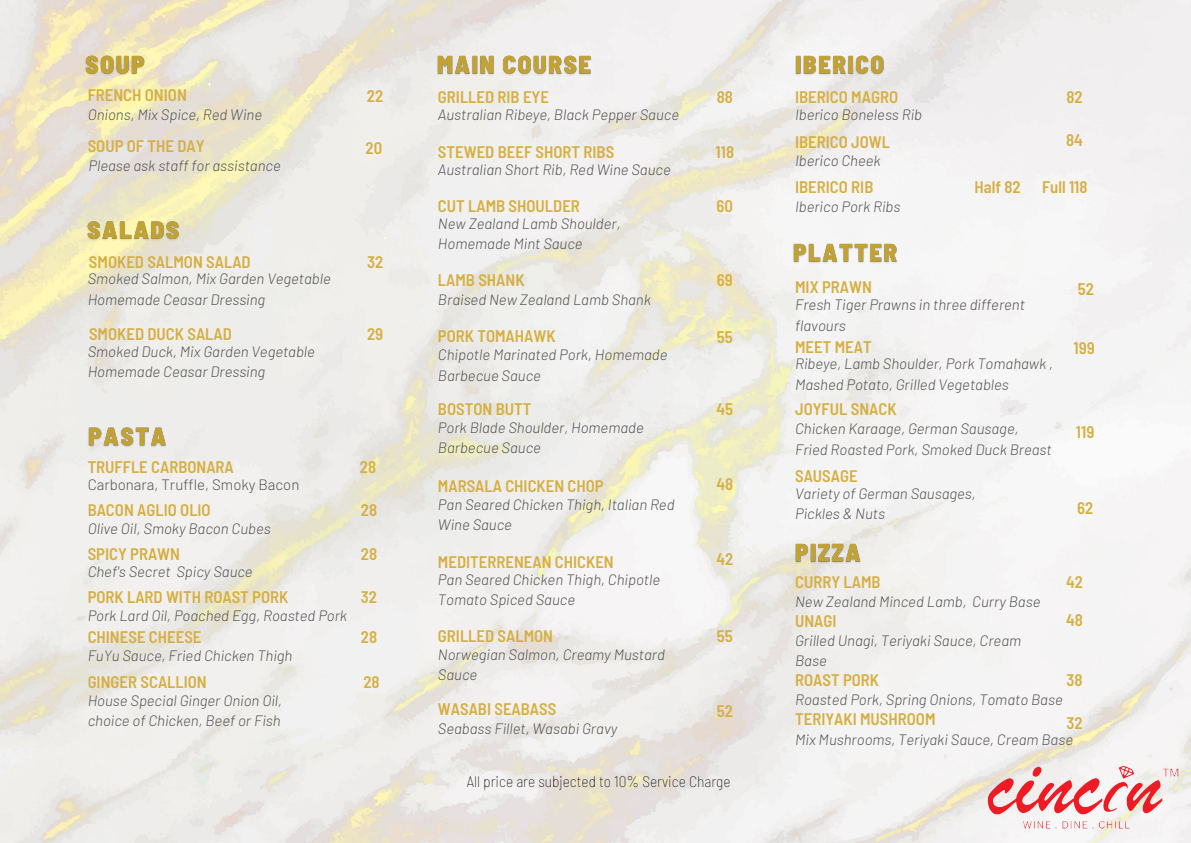
<style>
.page{position:relative;width:1191px;height:843px;background:#fff}
.page>*{position:absolute;margin:0;border:0;box-sizing:border-box;transform-origin:0 0}
.t1{font:600 semi-condensed 16.7px "Barlow";color:#d6af43}
.t2{font:100 semi-condensed 15.5px "Barlow";color:#000}
.t3{font:italic 300 15px/20.4px "Barlow";color:#545454}
.t4{font:300 15px "Barlow";color:#545454}
</style>
<div class="page">
<img style="left:0;top:0;width:1190px;height:842px">
<img style="left:965px;top:762px;width:222px;height:76px">
<img style="left:789px;top:234px;width:120px;height:38px">
<img style="left:434px;top:47px;width:169px;height:37px">
<img style="left:791px;top:47px;width:98px;height:37px">
<img style="left:81px;top:47px;width:69px;height:37px">
<img style="left:84px;top:212px;width:100px;height:71px">
<img style="left:791px;top:534px;width:81px;height:38px">
<img style="left:84px;top:418px;width:87px;height:38px">
<p class="t1" style="left:88px;top:84px;width:101px">FRENCH ONION</p>
<p class="t1" style="left:367px;top:86px;width:18px">22</p>
<p class="t1" style="left:438px;top:86px;width:113px">GRILLED RIB EYE</p>
<p class="t3" style="left:88px;top:104px;width:176px">Onions, Mix Spice, Red Wine</p>
<p class="t3" style="left:438px;top:103px;width:242px">Australian Ribeye, Black Pepper Sauce</p>
<p class="t1" style="left:88px;top:135px;width:118px">SOUP OF THE DAY</p>
<p class="t1" style="left:365px;top:137px;width:18px">20</p>
<p class="t1" style="left:438px;top:141px;width:178px">STEWED BEEF SHORT RIBS</p>
<p class="t3" style="left:88px;top:155px;width:194px">Please ask staff for assistance</p>
<p class="t3" style="left:438px;top:159px;width:234px">Australian Short Rib, Red Wine Sauce</p>
<p class="t1" style="left:438px;top:195px;width:143px">CUT LAMB SHOULDER</p>
<p class="t3" style="left:438px;top:212px;width:184px">New Zealand Lamb Shoulder,<br>Homemade Mint Sauce</p>
<p class="t1" style="left:89px;top:251px;width:163px">SMOKED SALMON SALAD</p>
<p class="t1" style="left:367px;top:251px;width:18px">32</p>
<p class="t3" style="left:88px;top:268px;width:245px">Smoked Salmon, Mix Garden Vegetable<br>Homemade Ceasar Dressing</p>
<p class="t3" style="left:88px;top:341px;width:229px">Smoked Duck, Mix Garden Vegetable<br>Homemade Ceasar Dressing</p>
<p class="t3" style="left:438px;top:344px;width:231px">Chipotle Marinated Pork, Homemade<br>Barbecue Sauce</p>
<p class="t1" style="left:438px;top:269px;width:88px">LAMB SHANK</p>
<p class="t3" style="left:438px;top:288px;width:214px">Braised New Zealand Lamb Shank</p>
<p class="t1" style="left:89px;top:323px;width:144px">SMOKED DUCK SALAD</p>
<p class="t1" style="left:367px;top:323px;width:18px">29</p>
<p class="t1" style="left:438px;top:325px;width:119px">PORK TOMAHAWK</p>
<p class="t1" style="left:438px;top:398px;width:95px">BOSTON BUTT</p>
<p class="t1" style="left:88px;top:456px;width:148px">TRUFFLE CARBONARA</p>
<p class="t1" style="left:360px;top:456px;width:18px">28</p>
<p class="t4" style="left:88px;top:474px;width:213px">Carbonara, Truffle, Smoky Bacon</p>
<p class="t1" style="left:88px;top:499px;width:125px">BACON AGLIO OLIO</p>
<p class="t1" style="left:361px;top:499px;width:18px">28</p>
<p class="t1" style="left:361px;top:543px;width:18px">28</p>
<p class="t1" style="left:88px;top:585px;width:202px">PORK LARD WITH ROAST PORK</p>
<p class="t1" style="left:361px;top:585px;width:18px">32</p>
<p class="t1" style="left:361px;top:626px;width:18px">28</p>
<p class="t1" style="left:363px;top:670px;width:18px">28</p>
<p class="t3" style="left:88px;top:517px;width:184px">Olive Oil, Smoky Bacon Cubes</p>
<p class="t1" style="left:88px;top:543px;width:94px">SPICY PRAWN</p>
<p class="t3" style="left:88px;top:560px;width:166px">Chef's Secret Spicy Sauce</p>
<p class="t3" style="left:88px;top:604px;width:261px">Pork Lard Oil, Poached Egg, Roasted Pork</p>
<p class="t3" style="left:88px;top:645px;width:206px">FuYu Sauce, Fried Chicken Thigh</p>
<p class="t1" style="left:88px;top:626px;width:115px">CHINESE CHEESE</p>
<p class="t1" style="left:88px;top:670px;width:121px">GINGER SCALLION</p>
<p class="t3" style="left:88px;top:689px;width:196px">House Special Ginger Onion Oil, choice of Chicken, Beef or Fish</p>
<p class="t3" style="left:438px;top:416px;width:207px">Pork Blade Shoulder, Homemade<br>Barbecue Sauce</p>
<p class="t1" style="left:438px;top:475px;width:167px">MARSALA CHICKEN CHOP</p>
<p class="t3" style="left:438px;top:493px;width:238px">Pan Seared Chicken Thigh, Italian Red<br>Wine Sauce</p>
<p class="t1" style="left:438px;top:551px;width:177px">MEDITERRENEAN CHICKEN</p>
<p class="t3" style="left:438px;top:568px;width:224px">Pan Seared Chicken Thigh, Chipotle<br>Tomato Spiced Sauce</p>
<p class="t1" style="left:438px;top:625px;width:117px">GRILLED SALMON</p>
<p class="t3" style="left:438px;top:643px;width:228px">Norwegian Salmon, Creamy Mustard<br>Sauce</p>
<p class="t1" style="left:438px;top:697px;width:120px">WASABI SEABASS</p>
<p class="t3" style="left:438px;top:717px;width:181px">Seabass Fillet, Wasabi Gravy</p>
<p class="t1" style="left:716px;top:86px;width:18px">88</p>
<p class="t1" style="left:715px;top:141px;width:20px">118</p>
<p class="t1" style="left:716px;top:195px;width:18px">60</p>
<p class="t1" style="left:716px;top:269px;width:18px">69</p>
<p class="t1" style="left:716px;top:326px;width:17px">55</p>
<p class="t1" style="left:716px;top:398px;width:18px">45</p>
<p class="t1" style="left:716px;top:472px;width:18px">48</p>
<p class="t1" style="left:716px;top:548px;width:18px">42</p>
<p class="t1" style="left:716px;top:625px;width:17px">55</p>
<p class="t1" style="left:716px;top:700px;width:18px">52</p>
<p class="t2" style="left:467px;top:771px;width:265px">All price are subjected to 10% Service Charge</p>
<p class="t1" style="left:795px;top:86px;width:104px">IBERICO MAGRO</p>
<p class="t1" style="left:1066px;top:86px;width:18px">82</p>
<p class="t3" style="left:795px;top:103px;width:128px">Iberico Boneless Rib</p>
<p class="t1" style="left:795px;top:131px;width:96px">IBERICO JOWL</p>
<p class="t1" style="left:1065px;top:129px;width:18px">84</p>
<p class="t3" style="left:795px;top:149px;width:87px">Iberico Cheek</p>
<p class="t1" style="left:795px;top:176px;width:80px">IBERICO RIB</p>
<p class="t3" style="left:795px;top:195px;width:107px">Iberico Pork Ribs</p>
<p class="t1" style="left:974px;top:176px;width:48px">Half 82</p>
<p class="t1" style="left:1041px;top:176px;width:47px">Full 118</p>
<p class="t1" style="left:795px;top:276px;width:78px">MIX PRAWN</p>
<p class="t1" style="left:1077px;top:278px;width:18px">52</p>
<p class="t3" style="left:795px;top:294px;width:231px">Fresh Tiger Prawns in three different flavours</p>
<p class="t3" style="left:795px;top:353px;width:259px">Ribeye, Lamb Shoulder, Pork Tomahawk ,<br>Mashed Potato, Grilled Vegetables</p>
<p class="t3" style="left:795px;top:418px;width:258px">Chicken Karaage, German Sausage,<br>Fried Roasted Pork, Smoked Duck Breast</p>
<p class="t3" style="left:795px;top:482px;width:182px">Variety of German Sausages,<br>Pickles &amp; Nuts</p>
<p class="t1" style="left:795px;top:336px;width:78px">MEET MEAT</p>
<p class="t1" style="left:1073px;top:337px;width:23px">199</p>
<p class="t1" style="left:795px;top:398px;width:103px">JOYFUL SNACK</p>
<p class="t1" style="left:1075px;top:421px;width:20px">119</p>
<p class="t1" style="left:795px;top:464px;width:64px">SAUSAGE</p>
<p class="t1" style="left:1076px;top:497px;width:18px">62</p>
<p class="t1" style="left:795px;top:570px;width:87px">CURRY LAMB</p>
<p class="t1" style="left:1065px;top:570px;width:18px">42</p>
<p class="t1" style="left:1065px;top:608px;width:18px">48</p>
<p class="t3" style="left:795px;top:590px;width:247px">New Zealand Minced Lamb, Curry Base</p>
<p class="t3" style="left:795px;top:629px;width:227px">Grilled Unagi, Teriyaki Sauce, Cream<br>Base</p>
<p class="t3" style="left:795px;top:689px;width:269px">Roasted Pork, Spring Onions, Tomato Base</p>
<p class="t3" style="left:795px;top:728px;width:279px">Mix Mushrooms, Teriyaki Sauce, Cream Base</p>
<p class="t1" style="left:795px;top:609px;width:43px">UNAGI</p>
<p class="t1" style="left:795px;top:669px;width:85px">ROAST PORK</p>
<p class="t1" style="left:1066px;top:669px;width:18px">38</p>
<p class="t1" style="left:1066px;top:712px;width:18px">32</p>
<p class="t1" style="left:795px;top:708px;width:142px">TERIYAKI MUSHROOM</p>
</div>
